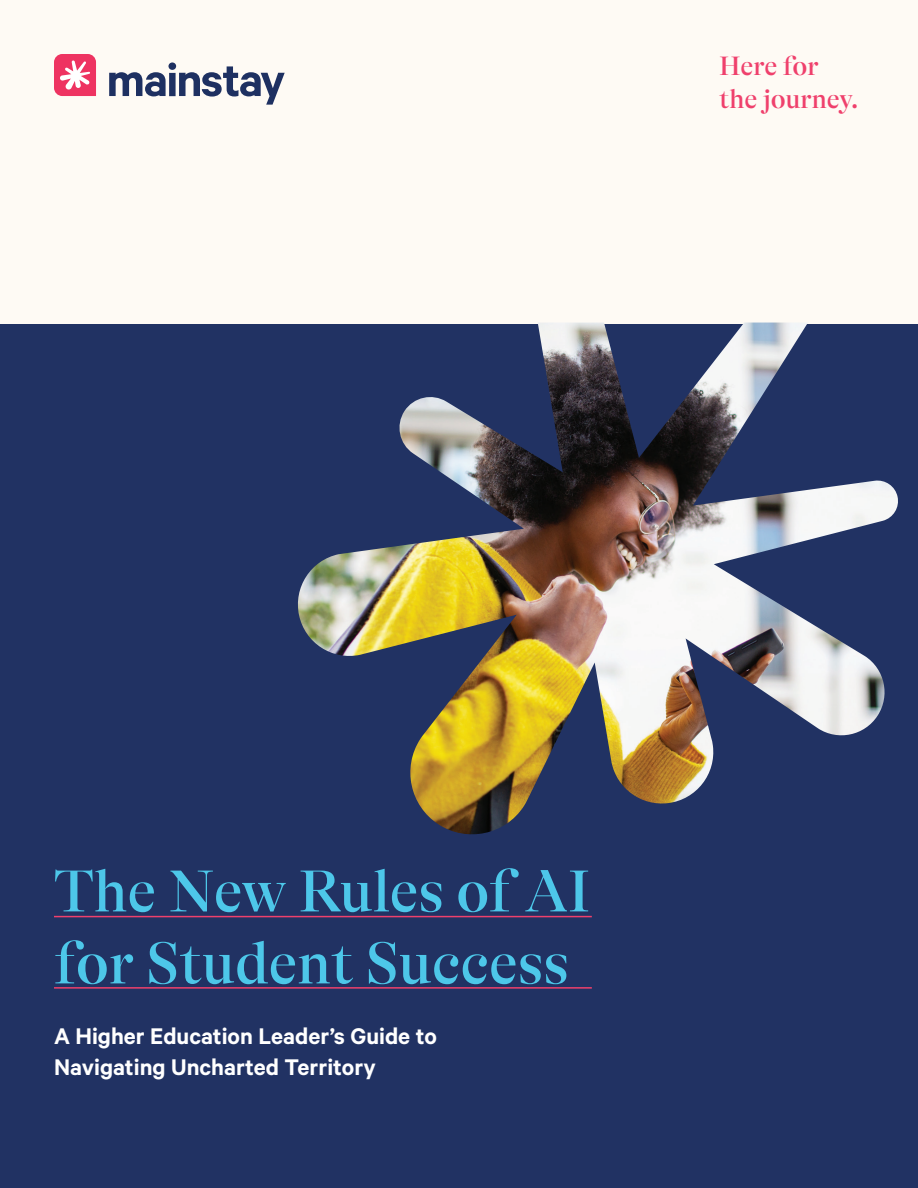
<style>
.page{position:relative;width:918px;height:1188px;background:#fff}
.page>*{position:absolute;margin:0;border:0;box-sizing:border-box;transform-origin:0 0}
.t1{font:500 60px/72px "GT Alpina Fine";color:#4dc7e9}
.t2{font:500 27px "GT Alpina Fine";letter-spacing:-.005em;color:#ef406c}
.t3{font:600 25.5px/30.6px "Calibre";color:#fff}
</style>
<div class="page">
<div style="left:0;top:0;width:918px;height:864px;background:#fefaf4"></div>
<div style="left:0;top:324px;width:918px;height:864px;background:#213263"></div>
<hr style="left:54px;top:987px;width:538px;height:2px;background:#ef406c">
<hr style="left:54px;top:916px;width:538px;height:1px;background:#ef406c">
<svg style="left:109px;top:62px;width:176px;height:43px"></svg>
<svg style="left:54px;top:54px;width:42px;height:42px"></svg>
<img style="left:298px;top:323px;width:600px;height:512px">
<p class="t2" style="left:719px;top:51px;width:101px">Here for</p>
<p class="t2" style="left:719px;top:84px;width:141px">the journey.</p>
<p class="t1" style="left:54px;top:856px;width:538px">The New Rules of AI for Student Success</p>
<p class="t3" style="left:54px;top:1020px;width:384px">A Higher Education Leader’s Guide to<br>Navigating Uncharted Territory</p>
</div>
